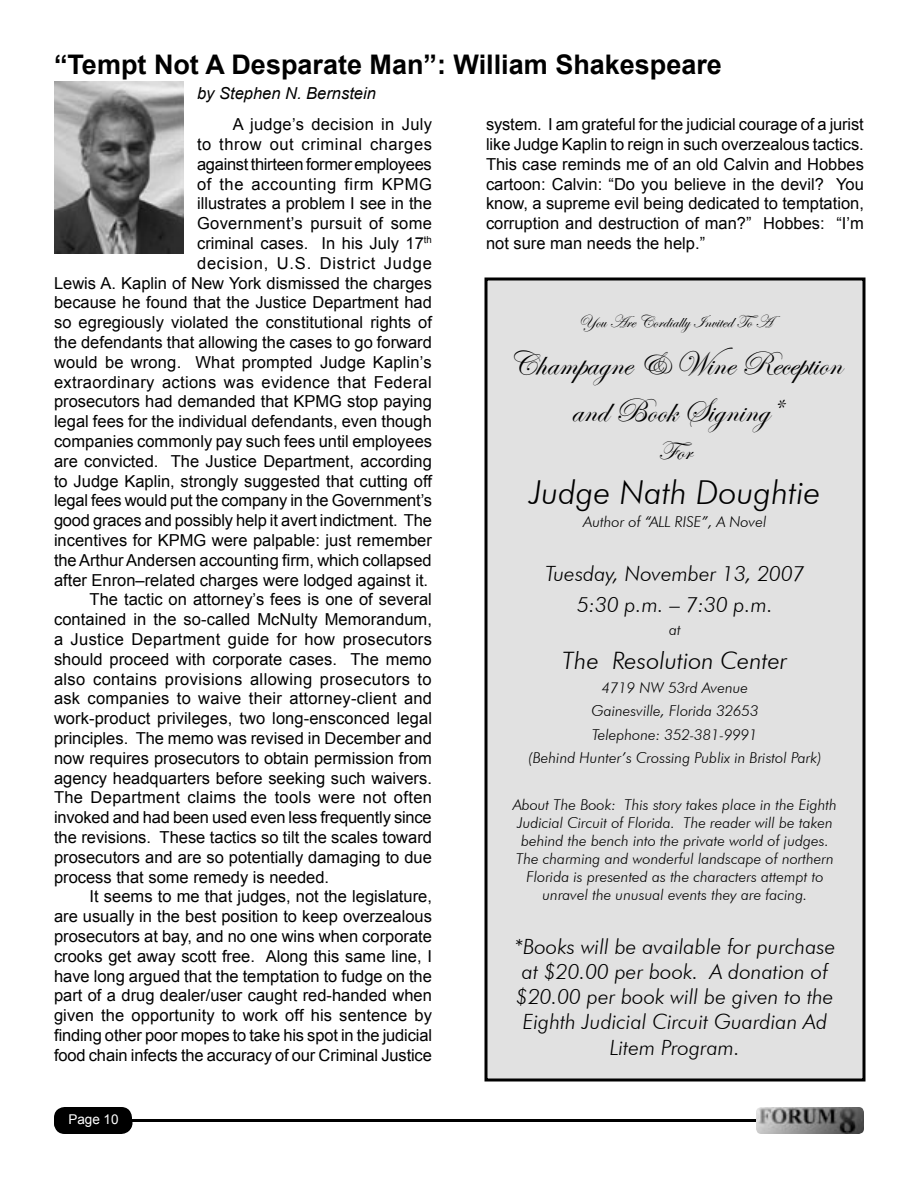
<style>
.page{position:relative;width:918px;height:1188px;background:#fff}
.page>*{position:absolute;margin:0;border:0;box-sizing:border-box;transform-origin:0 0}
.Subhead_1{font:34.5px "Edwardian Script ITC";color:#000}
.Subhead_1-2{font:italic 300 33px "Futura BT";color:#000}
.Subhead_1-3{font:700 27px "Arial";color:#000}
.Subhead_1-4{font:27px "Edwardian Script ITC";color:#000}
.Subhead_1-5{font:italic 300 24px "Futura BT";color:#000}
.Subhead_1-6{font:italic 300 21px/25.2px "Futura BT";color:#000;text-align:center}
.Subhead_1-7{font:18px "Edwardian Script ITC";color:#000}
.Body_text{font:16.5px/19.8px "Arial";color:#000;text-align:justify}
.by_line{font:italic 16.5px "Arial";color:#000}
.Subhead_1-8{font:italic 300 15px/18px "Futura BT";color:#000;text-align:center}
.t1{font:13.5px "Arial";color:#fff}
</style>
<div class="page">
<hr style="left:81px;top:1119px;width:736px;height:3px;background:#000">
<div style="left:54px;top:1107px;width:79px;height:27px;background:#000"></div>
<img style="left:756px;top:1107px;width:108px;height:27px">
<img style="left:54px;top:81px;width:129px;height:173px">
<div style="left:486px;top:279px;width:378px;height:801px;background:#e1e1e1"></div>
<div style="left:484px;top:277px;width:382px;height:804px;border:3px solid #000"></div>
<p class="Subhead_1-3" style="left:54px;top:46px;width:669px">“Tempt Not A Desparate Man”: William Shakespeare</p>
<p class="by_line" style="left:197px;top:82px;width:180px">by Stephen N. Bernstein</p>
<p class="Body_text" style="left:54px;top:115px;width:380px;text-align:right">A judge’s decision in July<br>to throw out criminal charges<br>against thirteen former employees<br>of the accounting firm KPMG<br>illustrates a problem I see in the<br>Government’s pursuit of some<br>criminal cases. In his July 17<sup>th<br></sup>decision, U.S. District Judge<br>Lewis A. Kaplin of New York dismissed the charges because he found that the Justice Department had so egregiously violated the constitutional rights of the defendants that allowing the cases to go forward would be wrong. What prompted Judge Kaplin’s extraordinary actions was evidence that Federal prosecutors had demanded that KPMG stop paying legal fees for the individual defendants, even though companies commonly pay such fees until employees are convicted. The Justice Department, according to Judge Kaplin, strongly suggested that cutting off legal fees would put the company in the Government’s good graces and possibly help it avert indictment. The incentives for KPMG were palpable: just remember the Arthur Andersen accounting firm, which collapsed after Enron–related charges were lodged against it.</p>
<p class="Body_text" style="left:54px;top:590px;width:380px;text-indent:36px">The tactic on attorney’s fees is one of several contained in the so-called McNulty Memorandum, a Justice Department guide for how prosecutors should proceed with corporate cases. The memo also contains provisions allowing prosecutors to ask companies to waive their attorney-client and work-product privileges, two long-ensconced legal principles. The memo was revised in December and now requires prosecutors to obtain permission from agency headquarters before seeking such waivers.<br>The Department claims the tools were not often invoked and had been used even less frequently since the revisions. These tactics so tilt the scales toward prosecutors and are so potentially damaging to due process that some remedy is needed.</p>
<p class="Body_text" style="left:54px;top:887px;width:380px;text-indent:36px">It seems to me that judges, not the legislature, are usually in the best position to keep overzealous prosecutors at bay, and no one wins when corporate crooks get away scott free. Along this same line, I have long argued that the temptation to fudge on the part of a drug dealer/user caught red-handed when given the opportunity to work off his sentence by finding other poor mopes to take his spot in the judicial food chain infects the accuracy of our Criminal Justice</p>
<p class="Body_text" style="left:486px;top:115px;width:379px">system. I am grateful for the judicial courage of a jurist like Judge Kaplin to reign in such overzealous tactics.<br>This case reminds me of an old Calvin and Hobbes cartoon: Calvin: “Do you believe in the devil? You know, a supreme evil being dedicated to temptation, corruption and destruction of man?” Hobbes: “I’m not sure man needs the help.”</p>
<p class="Subhead_1-7" style="left:579px;top:312px;width:194px">You Are Cordially Invited To A</p>
<p class="Subhead_1" style="left:508px;top:345px;width:335px">Champagne &amp; Wine Reception</p>
<p class="Subhead_1" style="left:571px;top:392px;width:209px">and Book Signing*</p>
<p class="Subhead_1-4" style="left:658px;top:436px;width:35px">Fo r</p>
<p class="Subhead_1-2" style="left:529px;top:472px;width:293px">Judge Nath Doughtie</p>
<p class="Subhead_1-8" style="left:584px;top:513px;width:184px">Author of “ALL RISE”, A Novel</p>
<p class="Subhead_1-6" style="left:545px;top:561px;width:261px">Tuesday, November 13, 2007</p>
<p class="Subhead_1-6" style="left:577px;top:592px;width:197px">5:30 p.m. – 7:30 p.m.</p>
<p class="Subhead_1-8" style="left:669px;top:621px;width:13px">at</p>
<p class="Subhead_1-5" style="left:563px;top:646px;width:226px">The Resolution Center</p>
<p class="Subhead_1-8" style="left:602px;top:678px;width:148px">4719 NW 53rd Avenue</p>
<p class="Subhead_1-8" style="left:592px;top:702px;width:168px">Gainesville, Florida 32653</p>
<p class="Subhead_1-8" style="left:592px;top:725px;width:167px">Telephone: 352-381-9991</p>
<p class="Subhead_1-8" style="left:528px;top:749px;width:295px">(Behind Hunter’s Crossing Publix in Bristol Park)</p>
<p class="Subhead_1-8" style="left:513px;top:795px;width:325px">About The Book: This story takes place in the Eighth Judicial Circuit of Florida. The reader will be taken behind the bench into the private world of judges.<br>The charming and wonderful landscape of northern Florida is presented as the characters attempt to unravel the unusual events they are facing.</p>
<p class="Subhead_1-6" style="left:514px;top:934px;width:323px">*Books will be available for purchase at $20.00 per book. A donation of $20.00 per book will be given to the<br>Eighth Judicial Circuit Guardian Ad<br>Litem Program.</p>
<p class="t1" style="left:68px;top:1110px;width:52px">Page 10</p>
</div>
